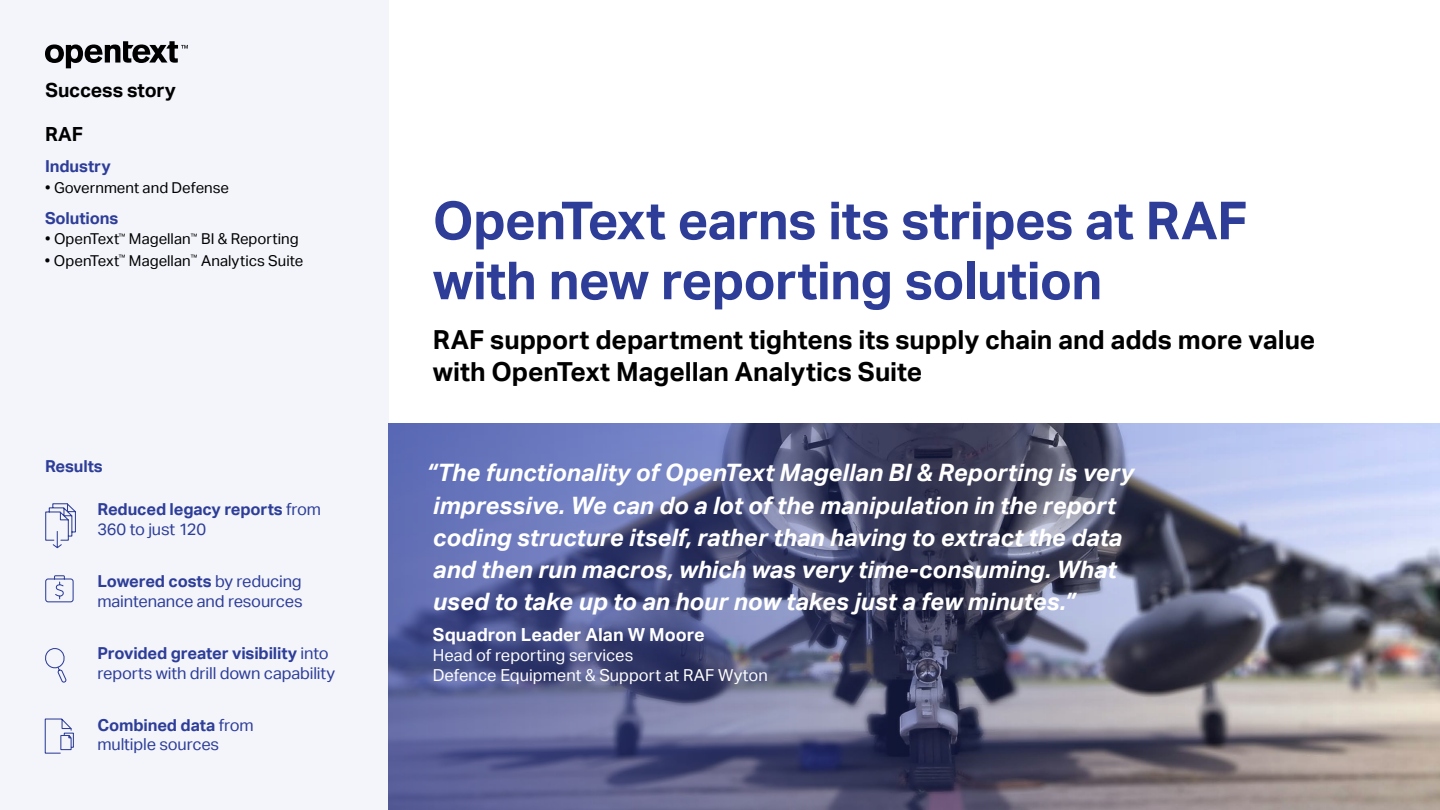
<style>
.page{position:relative;width:1440px;height:810px;background:#fff}
.page>*{position:absolute;margin:0;border:0;box-sizing:border-box;transform-origin:0 0}
.t1{font:700 52.5px/60px "Aktiv Grotesk";letter-spacing:-.015em;color:#2e3d98}
.t2{font:700 26.25px/31.5px "Aktiv Grotesk";color:#000}
.t3{font:italic 700 24px/32.2px "Aktiv Grotesk";color:#fff}
.t4{font:700 19.5px "Aktiv Grotesk";letter-spacing:-.005em;color:#000}
.t5{font:700 18px "Aktiv Grotesk";color:#fff}
.t6{font:16.5px/19.8px "Aktiv Grotesk";letter-spacing:-.01em;color:#2e3d98}
.t7{font:700 16.5px/19.8px "Aktiv Grotesk";letter-spacing:-.01em;color:#2e3d98}
.t8{font:16.5px/19.8px "Aktiv Grotesk";color:#fff}
.t9{font:15px "Aktiv Grotesk";color:#000}
.s1{font-weight:400}
.s2{font-weight:700}
</style>
<div class="page">
<div style="left:0;top:0;width:388px;height:810px;background:#f3f5fb"></div>
<svg style="left:45px;top:41px;width:143px;height:27px"></svg>
<img style="left:388px;top:423px;width:1052px;height:387px">
<svg style="left:45px;top:575px;width:29px;height:28px"></svg>
<svg style="left:45px;top:648px;width:22px;height:35px"></svg>
<svg style="left:45px;top:503px;width:31px;height:46px"></svg>
<svg style="left:44px;top:718px;width:30px;height:36px"></svg>
<p class="t4" style="left:45px;top:79px;width:132px">Success story</p>
<p class="t4" style="left:45px;top:122px;width:40px">RAF</p>
<p class="t7" style="left:45px;top:157px;width:67px">Industry</p>
<p class="t9" style="left:45px;top:179px;width:186px">• Government and Defense</p>
<p class="t7" style="left:45px;top:208px;width:75px">Solutions</p>
<p class="t9" style="left:45px;top:230px;width:255px">• OpenText<sup>™</sup> Magellan<sup>™</sup> BI &amp; Reporting</p>
<p class="t9" style="left:45px;top:252px;width:260px">• OpenText<sup>™</sup> Magellan<sup>™</sup> Analytics Suite</p>
<p class="t7" style="left:45px;top:457px;width:59px">Results</p>
<p class="t7" style="left:97px;top:499px;width:225px">Reduced legacy reports <span class="s1">from<br>360 to just 120</span></p>
<p class="t6" style="left:97px;top:571px;width:207px"><span class="s2">Lowered costs</span> by reducing maintenance and resources</p>
<p class="t6" style="left:97px;top:643px;width:239px"><span class="s2">Provided greater visibility</span> into reports with drill down capability</p>
<p class="t6" style="left:97px;top:715px;width:158px"><span class="s2">Combined data</span> from multiple sources</p>
<h1 class="t1" style="left:433px;top:191px;width:817px">OpenText earns its stripes at RAF with new reporting solution</h1>
<p class="t2" style="left:433px;top:325px;width:884px">RAF support department tightens its supply chain and adds more value with OpenText Magellan Analytics Suite</p>
<p class="t3" style="left:426px;top:457px;width:709px">“The functionality of OpenText Magellan BI &amp; Reporting is very impressive. We can do a lot of the manipulation in the report coding structure itself, rather than having to extract the data and then run macros, which was very time-consuming. What used to take up to an hour now takes just a few minutes.”</p>
<p class="t5" style="left:433px;top:624px;width:273px">Squadron Leader Alan W Moore</p>
<p class="t8" style="left:433px;top:645px;width:337px">Head of reporting services<br>Defence Equipment &amp; Support at RAF Wyton</p>
</div>
